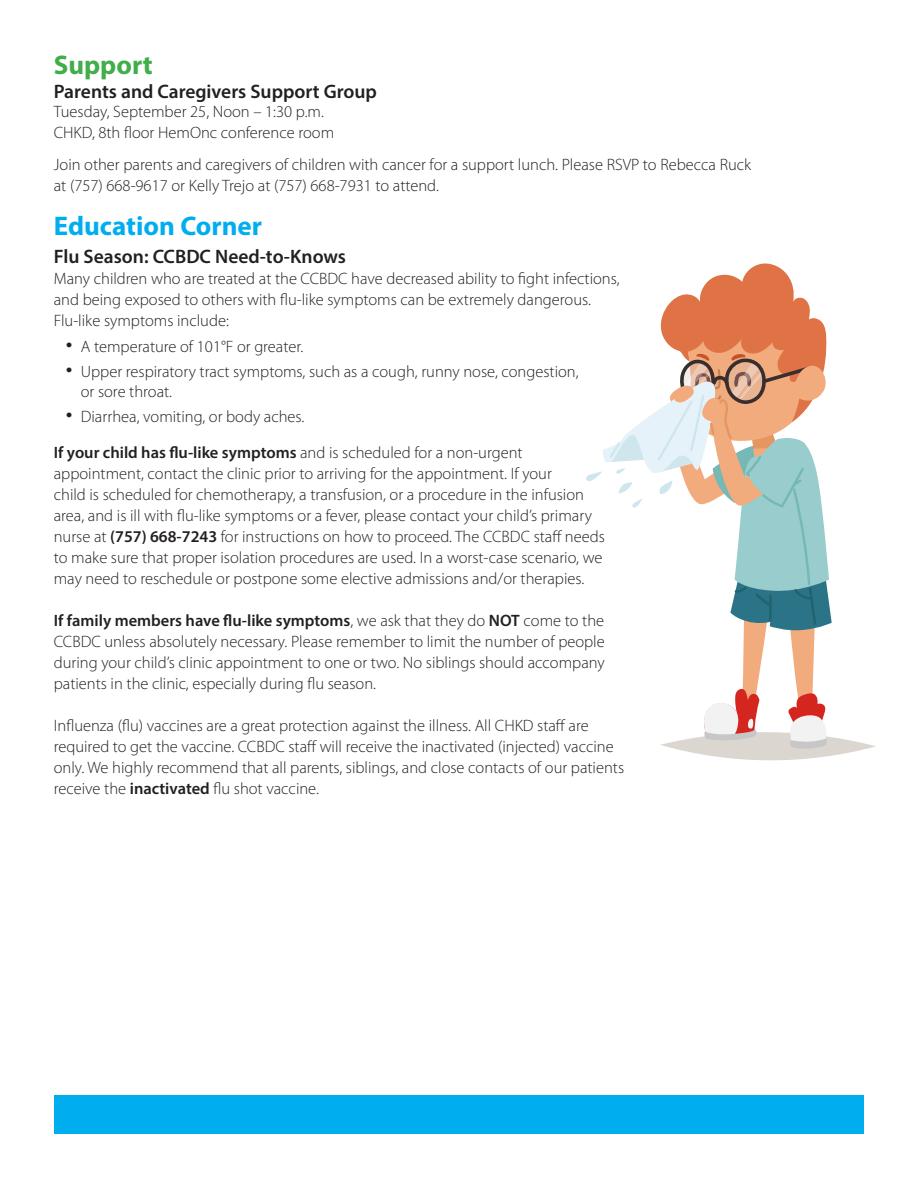
<style>
.page{position:relative;width:918px;height:1188px;background:#fff}
.page>*{position:absolute;margin:0;border:0;box-sizing:border-box;transform-origin:0 0}
.t1{font:700 27px "Myriad Pro";color:#00aeef}
.t2{font:700 27px "Myriad Pro";color:#40ae49}
.t3{font:600 19.5px "Myriad Pro";color:#231f20}
.t4{font:300 16.5px/21px "Myriad Pro";color:#231f20}
.s1{font-size:27px}
.s2{font-weight:600}
</style>
<div class="page">
<div style="left:54px;top:1095px;width:810px;height:39px;background:#00aeef"></div>
<svg style="left:586px;top:263px;width:290px;height:498px"></svg>
<p class="t2" style="left:54px;top:48px;width:101px">Support</p>
<p class="t3" style="left:54px;top:79px;width:325px">Parents and Caregivers Support Group</p>
<p class="t4" style="left:54px;top:101px;width:272px">Tuesday, September 25, Noon – 1:30 p.m.</p>
<p class="t4" style="left:54px;top:122px;width:282px">CHKD, 8th floor HemOnc conference room</p>
<p class="t4" style="left:54px;top:154px;width:699px">Join other parents and caregivers of children with cancer for a support lunch. Please RSVP to Rebecca Ruck at (757) 668-9617 or Kelly Trejo at (757) 668-7931 to attend.</p>
<p class="t1" style="left:54px;top:209px;width:210px">Education Corner</p>
<p class="t3" style="left:54px;top:244px;width:294px">Flu Season: CCBDC Need-to-Knows</p>
<p class="t4" style="left:54px;top:268px;width:567px">Many children who are treated at the CCBDC have decreased ability to fight infections, and being exposed to others with flu-like symptoms can be extremely dangerous.<br>Flu-like symptoms include:</p>
<p class="t4" style="left:66px;top:336px;width:239px"><span class="s1">•</span> A temperature of 101°F or greater.</p>
<p class="t4" style="left:81px;top:362px;width:499px;line-height:19.5px;text-indent:-15px"><span class="s1">•</span> Upper respiratory tract symptoms, such as a cough, runny nose, congestion, or sore throat.</p>
<p class="t4" style="left:66px;top:406px;width:240px"><span class="s1">•</span> Diarrhea, vomiting, or body aches.</p>
<p class="t4" style="left:54px;top:442px;width:553px"><span class="s2">If your child has flu-like symptoms</span> and is scheduled for a non-urgent appointment, contact the clinic prior to arriving for the appointment. If your<br>child is scheduled for chemotherapy, a transfusion, or a procedure in the infusion area, and is ill with flu-like symptoms or a fever, please contact your child’s primary nurse at <span class="s2">(757) 668-7243</span> for instructions on how to proceed. The CCBDC staff needs to make sure that proper isolation procedures are used. In a worst-case scenario, we may need to reschedule or postpone some elective admissions and/or therapies.</p>
<p class="t4" style="left:54px;top:610px;width:553px;text-align:justify"><span class="s2">If family members have flu-like symptoms</span>, we ask that they do <span class="s2">NOT</span> come to the CCBDC unless absolutely necessary. Please remember to limit the number of people during your child’s clinic appointment to one or two. No siblings should accompany patients in the clinic, especially during flu season.</p>
<p class="t4" style="left:54px;top:715px;width:572px">Influenza (flu) vaccines are a great protection against the illness. All CHKD staff are required to get the vaccine. CCBDC staff will receive the inactivated (injected) vaccine only. We highly recommend that all parents, siblings, and close contacts of our patients receive the <span class="s2">inactivated</span> flu shot vaccine.</p>
</div>
